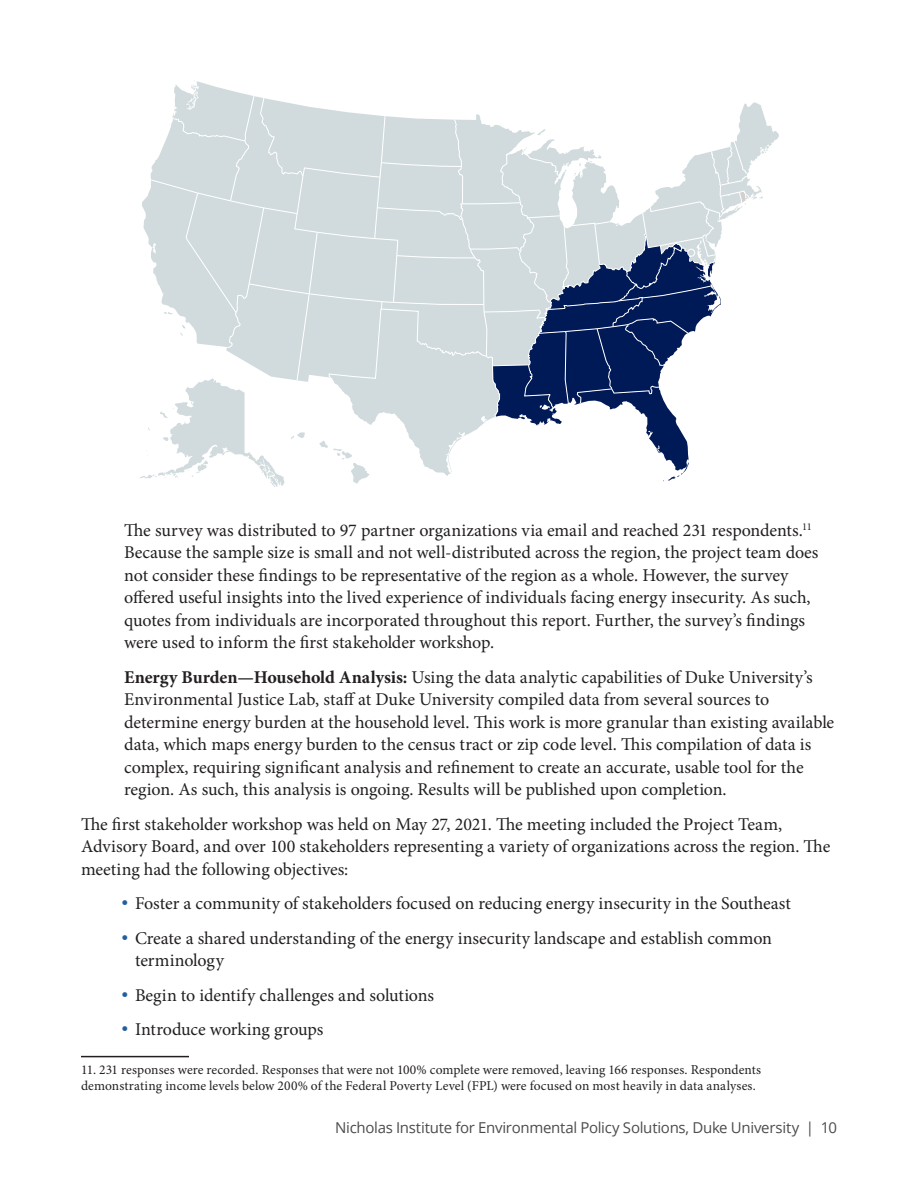
<style>
.page{position:relative;width:918px;height:1188px;background:#fff}
.page>*{position:absolute;margin:0;border:0;box-sizing:border-box;transform-origin:0 0}
.t1{font:18px/22.5px "Minion Pro";letter-spacing:-.005em;color:#231f20}
.t2{font:15px "Open Sans";letter-spacing:-.02em;color:#4b4c4d}
.t3{font:13.5px/16.5px "Minion Pro";letter-spacing:.005em;color:#231f20}
.s1{font-weight:700}
.s2{font-family:"Times New Roman";font-size:19.5px;color:#245f9d}
</style>
<div class="page">
<svg style="left:140px;top:81px;width:639px;height:406px"></svg>
<div style="left:688px;top:249px;width:7px;height:7px;background:#d1dbdd;border-radius:50%"></div>
<div style="left:687px;top:249px;width:8px;height:8px;border:1px solid #fff;border-radius:50%"></div>
<hr style="left:81px;top:1056px;width:108px;height:1px;background:#231f20">
<p class="t1" style="left:124px;top:519px;width:696px">The survey was distributed to 97 partner organizations via email and reached 231 respondents.<sup>11<br></sup>Because the sample size is small and not well-distributed across the region, the project team does not consider these findings to be representative of the region as a whole. However, the survey offered useful insights into the lived experience of individuals facing energy insecurity. As such, quotes from individuals are incorporated throughout this report. Further, the survey’s findings were used to inform the first stakeholder workshop.</p>
<p class="t1" style="left:124px;top:666px;width:712px"><span class="s1">Energy Burden—Household Analysis:</span> Using the data analytic capabilities of Duke University’s Environmental Justice Lab, staff at Duke University compiled data from several sources to determine energy burden at the household level. This work is more granular than existing available data, which maps energy burden to the census tract or zip code level. This compilation of data is complex, requiring significant analysis and refinement to create an accurate, usable tool for the region. As such, this analysis is ongoing. Results will be published upon completion.</p>
<p class="t1" style="left:81px;top:813px;width:751px">The first stakeholder workshop was held on May 27, 2021. The meeting included the Project Team,<br>Advisory Board, and over 100 stakeholders representing a variety of organizations across the region. The meeting had the following objectives:</p>
<p class="t1" style="left:122px;top:892px;width:671px"><span class="s2">•</span> Foster a community of stakeholders focused on reducing energy insecurity in the Southeast</p>
<p class="t1" style="left:135px;top:927px;width:639px;text-indent:-14px"><span class="s2">•</span> Create a shared understanding of the energy insecurity landscape and establish common terminology</p>
<p class="t1" style="left:122px;top:984px;width:314px"><span class="s2">•</span> Begin to identify challenges and solutions</p>
<p class="t1" style="left:122px;top:1018px;width:203px"><span class="s2">•</span> Introduce working groups</p>
<p class="t3" style="left:81px;top:1061px;width:682px">11. 231 responses were recorded. Responses that were not 100% complete were removed, leaving 166 responses. Respondents demonstrating income levels below 200% of the Federal Poverty Level (FPL) were focused on most heavily in data analyses.</p>
<p class="t2" style="left:335px;top:1118px;width:503px">Nicholas Institute for Environmental Policy Solutions, Duke University | 10</p>
</div>
